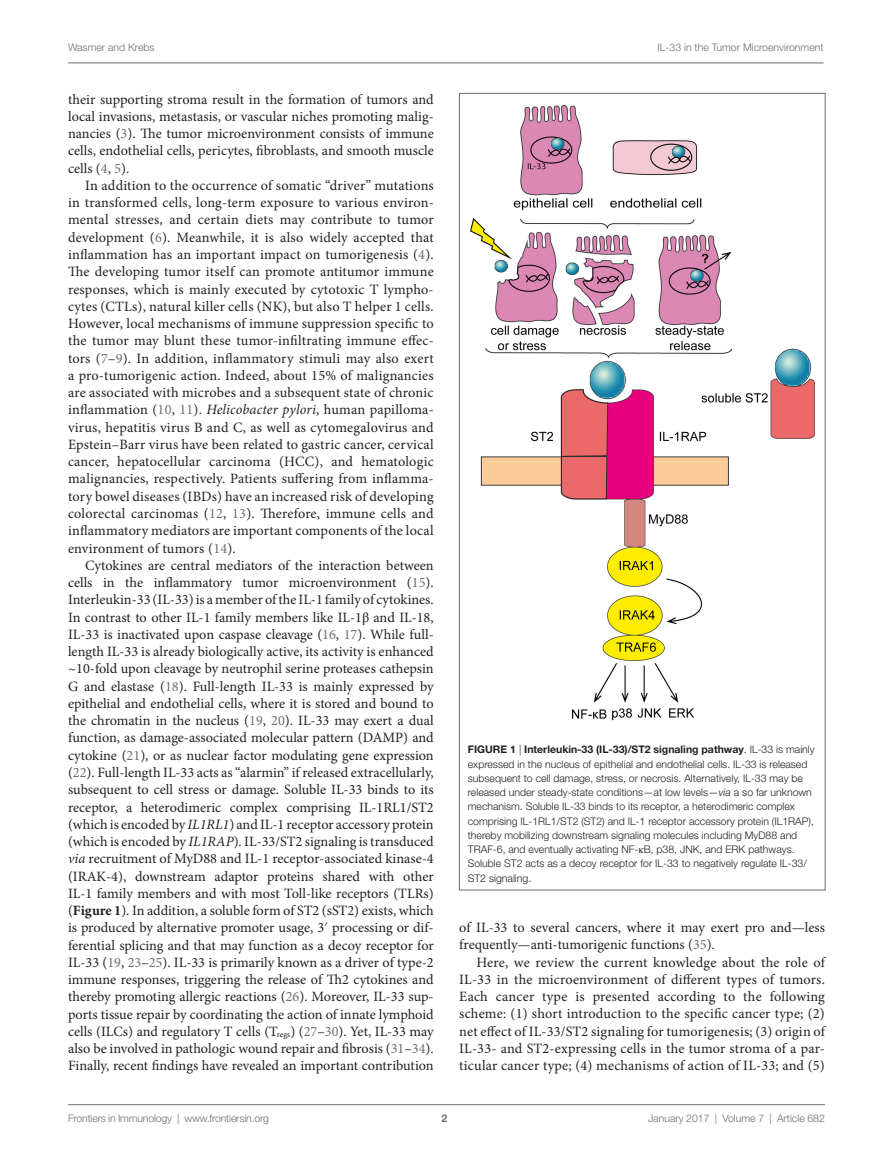
<style>
.page{position:relative;width:893px;height:1170px;background:#fff}
.page>*{position:absolute;margin:0;border:0;box-sizing:border-box;transform-origin:0 0}
.t1{font:14.25px/17.2px "Minion Pro";color:#231f20;text-align:justify}
.t2{font:300 10.5px/14.2px "Helvetica Neue LT Std";color:#231f20}
.t3{font:300 10.5px "Helvetica Neue LT Std";color:#6c6d70}
.t4{font:700 10.5px "Helvetica Neue LT Std";color:#6c6d70}
.s1{color:#6c6d70}
.s2{font-style:italic}
.s3{font-family:"STIX General"}
.s4{font-weight:700}
.s5{font-size:8.25px}
.s6{font-family:"STIX General";font-weight:400}
</style>
<div class="page">
<img style="left:470px;top:105px;width:345px;height:616px">
<hr style="left:68px;top:63px;width:756px;height:1px;background:#6c6d70">
<hr style="left:68px;top:1104px;width:757px;height:1px;background:#6c6d70">
<p class="t3" style="left:68px;top:41px;width:88px">Wasmer and Krebs</p>
<p class="t3" style="left:658px;top:41px;width:167px">IL-33 in the Tumor Microenvironment</p>
<p class="t1" style="left:68px;top:90px;width:367px">their supporting stroma result in the formation of tumors and local invasions, metastasis, or vascular niches promoting malig&shy;nancies (<span class="s1">3</span>). The tumor microenvironment consists of immune cells, endothelial cells, pericytes, fibroblasts, and smooth muscle cells (<span class="s1">4</span>, <span class="s1">5</span>).</p>
<p class="t1" style="left:68px;top:177px;width:367px;text-indent:17px">In addition to the occurrence of somatic “driver” mutations in transformed cells, long-term exposure to various environ&shy;mental stresses, and certain diets may contribute to tumor development (<span class="s1">6</span>). Meanwhile, it is also widely accepted that inflammation has an important impact on tumorigenesis (<span class="s1">4</span>).<br>The developing tumor itself can promote antitumor immune responses, which is mainly executed by cytotoxic T lympho&shy;cytes (CTLs), natural killer cells (NK), but also T helper 1 cells.<br>However, local mechanisms of immune suppression specific to the tumor may blunt these tumor-infiltrating immune effec&shy;tors (<span class="s1">7</span>–<span class="s1">9</span>). In addition, inflammatory stimuli may also exert a pro-tumorigenic action. Indeed, about 15% of malignancies are associated with microbes and a subsequent state of chronic inflammation (<span class="s1">10</span>, <span class="s1">11</span>). <span class="s2">Helicobacter pylori</span>, human papilloma&shy;virus, hepatitis virus B and C, as well as cytomegalovirus and Epstein–Barr virus have been related to gastric cancer, cervical cancer, hepatocellular carcinoma (HCC), and hematologic malignancies, respectively. Patients suffering from inflamma&shy;tory bowel diseases (IBDs) have an increased risk of developing colorectal carcinomas (<span class="s1">12</span>, <span class="s1">13</span>). Therefore, immune cells and inflammatory mediators are important components of the local environment of tumors (<span class="s1">14</span>).</p>
<p class="t1" style="left:68px;top:556px;width:367px;text-indent:17px">Cytokines are central mediators of the interaction between cells in the inflammatory tumor microenvironment (<span class="s1">15</span>).<br>Interleukin-33 (IL-33) is a member of the IL-1 family of cytokines.<br>In contrast to other IL-1 family members like IL-1<span class="s3">β</span> and IL-18, IL-33 is inactivated upon caspase cleavage (<span class="s1">16</span>, <span class="s1">17</span>). While full&shy;length IL-33 is already biologically active, its activity is enhanced ~10-fold upon cleavage by neutrophil serine proteases cathepsin G and elastase (<span class="s1">18</span>). Full-length IL-33 is mainly expressed by epithelial and endothelial cells, where it is stored and bound to the chromatin in the nucleus (<span class="s1">19</span>, <span class="s1">20</span>). IL-33 may exert a dual function, as damage-associated molecular pattern (DAMP) and cytokine (<span class="s1">21</span>), or as nuclear factor modulating gene expression (<span class="s1">22</span>). Full-length IL-33 acts as “alarmin” if released extracellularly, subsequent to cell stress or damage. Soluble IL-33 binds to its receptor, a heterodimeric complex comprising IL-1RL1/ST2 (which is encoded by <span class="s2">IL1RL1</span>) and IL-1 receptor accessory protein (which is encoded by <span class="s2">IL1RAP</span>). IL-33/ST2 signaling is transduced <span class="s2">via</span> recruitment of MyD88 and IL-1 receptor-associated kinase-4 (IRAK-4), downstream adaptor proteins shared with other IL-1 family members and with most Toll-like receptors (TLRs) (<span class="s4">Figure 1</span>). In addition, a soluble form of ST2 (sST2) exists, which is produced by alternative promoter usage, 3<span class="s3">′</span> processing or dif&shy;ferential splicing and that may function as a decoy receptor for IL-33 (<span class="s1">19</span>, <span class="s1">23</span>–<span class="s1">25</span>). IL-33 is primarily known as a driver of type-2 immune responses, triggering the release of Th2 cytokines and thereby promoting allergic reactions (<span class="s1">26</span>). Moreover, IL-33 sup&shy;ports tissue repair by coordinating the action of innate lymphoid cells (ILCs) and regulatory T cells (T<span class="s5">regs</span>) (<span class="s1">27</span>–<span class="s1">30</span>). Yet, IL-33 may also be involved in pathologic wound repair and fibrosis (<span class="s1">31</span>–<span class="s1">34</span>).<br>Finally, recent findings have revealed an important contribution</p>
<p class="t2" style="left:468px;top:742px;width:348px"><span class="s4">FIGURE 1</span> | <span class="s4">Interleukin-33 (IL-33)/ST2 signaling pathway</span>. IL-33 is mainly expressed in the nucleus of epithelial and endothelial cells. IL-33 is released subsequent to cell damage, stress, or necrosis. Alternatively, IL-33 may be released under steady-state conditions—at low levels—<span class="s2">via</span> a so far unknown mechanism. Soluble IL-33 binds to its receptor, a heterodimeric complex comprising IL-1RL1/ST2 (ST2) and IL-1 receptor accessory protein (IL1RAP), thereby mobilizing downstream signaling molecules including MyD88 and TRAF-6, and eventually activating NF-<span class="s6">κ</span>B, p38, JNK, and ERK pathways.<br>Soluble ST2 acts as a decoy receptor for IL-33 to negatively regulate IL-33/ ST2 signaling.</p>
<p class="t1" style="left:459px;top:918px;width:367px">of IL-33 to several cancers, where it may exert pro and—less frequently—anti-tumorigenic functions (<span class="s1">35</span>).</p>
<p class="t1" style="left:459px;top:953px;width:367px;text-indent:17px">Here, we review the current knowledge about the role of IL-33 in the microenvironment of different types of tumors.<br>Each cancer type is presented according to the following scheme: (1) short introduction to the specific cancer type; (2) net effect of IL-33/ST2 signaling for tumorigenesis; (3) origin of IL-33- and ST2-expressing cells in the tumor stroma of a par&shy;ticular cancer type; (4) mechanisms of action of IL-33; and (5)</p>
<p class="t3" style="left:68px;top:1111px;width:203px">Frontiers in Immunology | www.frontiersin.org</p>
<p class="t3" style="left:648px;top:1111px;width:178px">January 2017 | Volume 7 | Article 682</p>
<p class="t4" style="left:441px;top:1111px;width:7px">2</p>
</div>
